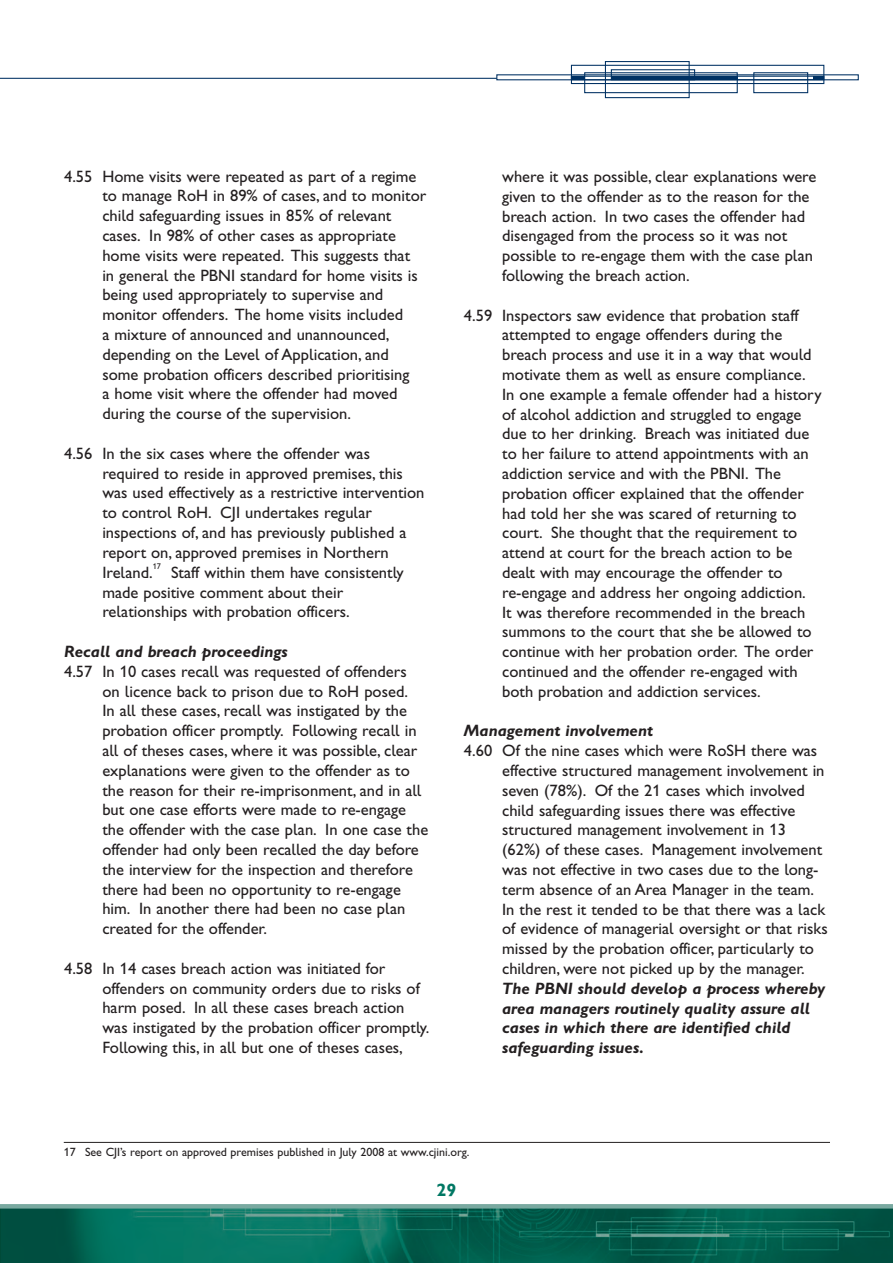
<style>
.page{position:relative;width:893px;height:1263px;background:#fff}
.page>*{position:absolute;margin:0;border:0;box-sizing:border-box;transform-origin:0 0}
.t1{font:18px "Gill Sans Hta Bold Plain";color:#007763}
.t2{font:16.5px/19.8px "Gill Sans Hta";color:#231f20}
.t3{font:16.5px/19.8px "Gill Sans Hta Bold Italic Plain";color:#231f20}
.t4{font:12px "Gill Sans Hta";color:#231f20}
.t5{font:8.25px "Gill Sans Hta";color:#231f20}
</style>
<div class="page">
<img style="left:1px;top:1208px;width:892px;height:55px">
<div style="left:605px;top:61px;width:85px;height:37px;border:1px solid #003163"></div>
<div style="left:571px;top:65px;width:253px;height:19px;border:1px solid #003163"></div>
<div style="left:753px;top:72px;width:55px;height:21px;border:1px solid #003163"></div>
<div style="left:584px;top:72px;width:154px;height:21px;border:1px solid #003163"></div>
<div style="left:571px;top:76px;width:253px;height:4px;border:1px solid #003163"></div>
<div style="left:611px;top:69px;width:84px;height:11px;border:1px solid #003163"></div>
<hr style="left:571px;top:76px;width:14px;height:4px;background:#003163">
<hr style="left:611px;top:76px;width:126px;height:4px;background:#003163">
<hr style="left:813px;top:76px;width:11px;height:4px;background:#003163">
<hr style="left:0;top:78px;width:497px;height:1px;background:#003163">
<hr style="left:0;top:1204px;width:893px;height:4px;background:#79a9a0">
<hr style="left:64px;top:1142px;width:766px;height:1px;background:#231f20">
<p class="t2" style="left:102px;top:168px;width:325px;text-indent:-38px">4.55 Home visits were repeated as part of a regime to manage RoH in 89% of cases, and to monitor child safeguarding issues in 85% of relevant cases. In 98% of other cases as appropriate home visits were repeated. This suggests that<br>in general the PBNI standard for home visits is being used appropriately to supervise and monitor offenders. The home visits included<br>a mixture of announced and unannounced, depending on the Level of Application, and some probation officers described prioritising<br>a home visit where the offender had moved during the course of the supervision.</p>
<p class="t2" style="left:102px;top:445px;width:324px;text-indent:-38px">4.56 In the six cases where the offender was required to reside in approved premises, this was used effectively as a restrictive intervention to control RoH. CJI undertakes regular inspections of, and has previously published a report on, approved premises in Northern Ireland.</p>
<p class="t5" style="left:153px;top:563px;width:10px">17</p>
<p class="t2" style="left:102px;top:564px;width:303px;text-indent:69px">Staff within them have consistently made positive comment about their relationships with probation officers.</p>
<p class="t3" style="left:64px;top:643px;width:225px">Recall and breach proceedings</p>
<p class="t2" style="left:102px;top:663px;width:327px;text-indent:-38px">4.57 In 10 cases recall was requested of offenders<br>on licence back to prison due to RoH posed.<br>In all these cases, recall was instigated by the probation officer promptly. Following recall in all of theses cases, where it was possible, clear explanations were given to the offender as to the reason for their re-imprisonment, and in all but one case efforts were made to re-engage the offender with the case plan. In one case the offender had only been recalled the day before the interview for the inspection and therefore there had been no opportunity to re-engage him. In another there had been no case plan created for the offender.</p>
<p class="t2" style="left:102px;top:960px;width:329px;text-indent:-38px">4.58 In 14 cases breach action was initiated for offenders on community orders due to risks of harm posed. In all these cases breach action was instigated by the probation officer promptly.<br>Following this, in all but one of theses cases,</p>
<p class="t2" style="left:502px;top:168px;width:316px">where it was possible, clear explanations were given to the offender as to the reason for the breach action. In two cases the offender had disengaged from the process so it was not possible to re-engage them with the case plan following the breach action.</p>
<p class="t2" style="left:502px;top:307px;width:321px;text-indent:-38px">4.59 Inspectors saw evidence that probation staff attempted to engage offenders during the breach process and use it in a way that would motivate them as well as ensure compliance.<br>In one example a female offender had a history of alcohol addiction and struggled to engage due to her drinking. Breach was initiated due to her failure to attend appointments with an addiction service and with the PBNI. The probation officer explained that the offender had told her she was scared of returning to court. She thought that the requirement to attend at court for the breach action to be dealt with may encourage the offender to re-engage and address her ongoing addiction.<br>It was therefore recommended in the breach summons to the court that she be allowed to continue with her probation order. The order continued and the offender re-engaged with both probation and addiction services.</p>
<p class="t3" style="left:464px;top:722px;width:191px">Management involvement</p>
<p class="t2" style="left:502px;top:742px;width:327px;text-indent:-38px">4.60 Of the nine cases which were RoSH there was effective structured management involvement in seven (78%). Of the 21 cases which involved child safeguarding issues there was effective structured management involvement in 13 (62%) of these cases. Management involvement was not effective in two cases due to the long&shy;term absence of an Area Manager in the team.<br>In the rest it tended to be that there was a lack of evidence of managerial oversight or that risks missed by the probation officer, particularly to children, were not picked up by the manager.</p>
<p class="t3" style="left:502px;top:980px;width:324px">The PBNI should develop a process whereby area managers routinely quality assure all cases in which there are identified child safeguarding issues.</p>
<p class="t4" style="left:64px;top:1148px;width:407px">17 See CJI’s report on approved premises published in July 2008 at www.cjini.org.</p>
<p class="t1" style="left:437px;top:1184px;width:21px">29</p>
</div>
